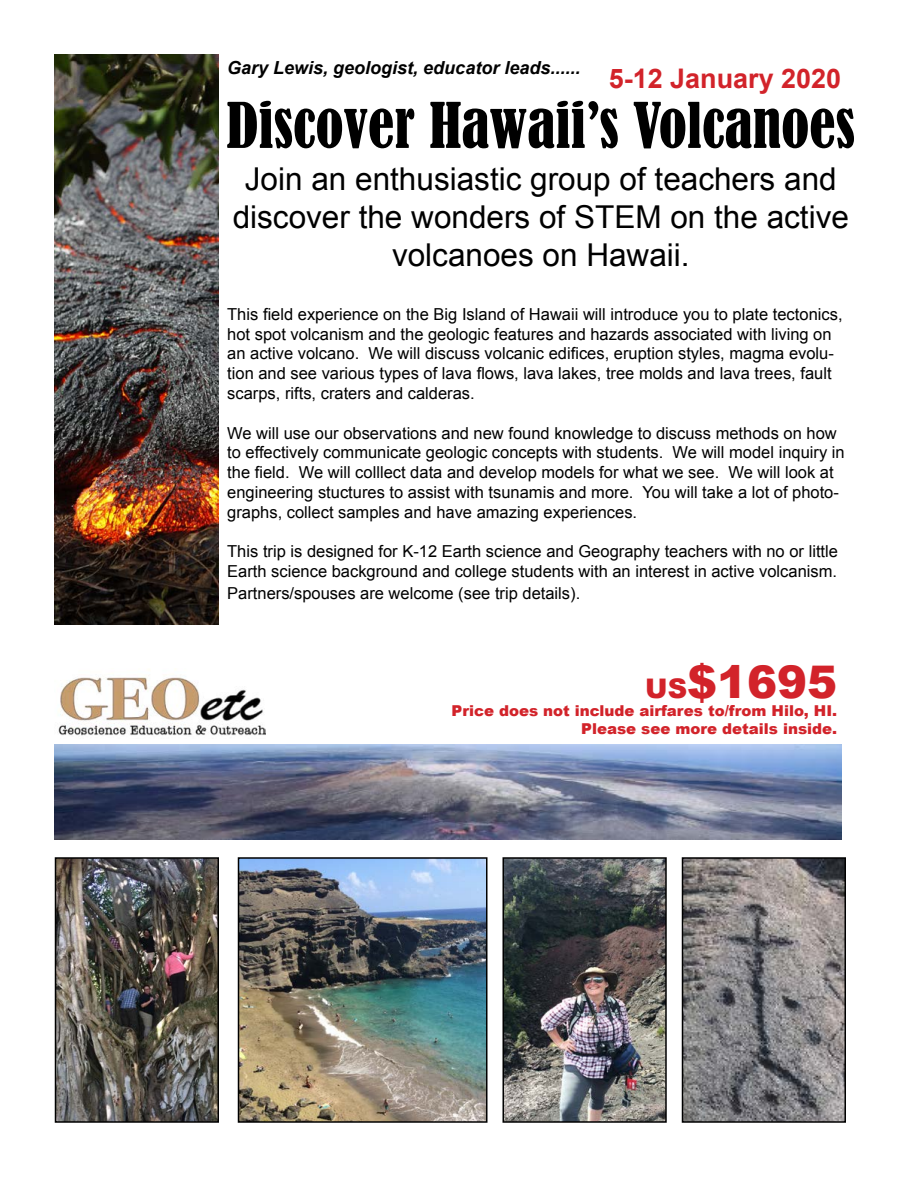
<style>
.page{position:relative;width:918px;height:1188px;background:#fff}
.page>*{position:absolute;margin:0;border:0;box-sizing:border-box;transform-origin:0 0}
.t1{font:condensed 58.5px "Bernard";color:#000}
.t2{font:900 45px "Arial";color:#d2232a}
.t3{font:31.5px/37.8px "Arial";color:#000;text-align:center}
.t4{font:700 27px "Arial";color:#d2232a}
.t5{font:italic 700 18px "Arial";color:#000}
.t6{font:16.5px/19.8px "Arial";color:#000}
.t7{font:900 15px/18px "Arial";color:#d2232a;text-align:right}
.s1{font-size:27px}
</style>
<div class="page">
<img style="left:58px;top:860px;width:158px;height:260px">
<div style="left:55px;top:857px;width:164px;height:266px;border:2px solid #000"></div>
<img style="left:505px;top:860px;width:159px;height:260px">
<div style="left:502px;top:857px;width:165px;height:266px;border:2px solid #000"></div>
<img style="left:685px;top:860px;width:158px;height:260px">
<div style="left:682px;top:857px;width:164px;height:266px;border:2px solid #000"></div>
<img style="left:241px;top:860px;width:244px;height:260px">
<div style="left:238px;top:857px;width:250px;height:266px;border:2px solid #000"></div>
<img style="left:54px;top:744px;width:788px;height:96px">
<img style="left:55px;top:54px;width:163px;height:571px">
<img style="left:58px;top:675px;width:208px;height:61px">
<p class="t5" style="left:227px;top:56px;width:355px">Gary Lewis, geologist, educator leads......</p>
<h3 class="t4" style="left:609px;top:60px;width:234px">5-12 January 2020</h3>
<h1 class="t1" style="left:227px;top:91px;width:630px">Discover Hawaii’s Volcanoes</h1>
<h3 class="t3" style="left:233px;top:161px;width:618px">Join an enthusiastic group of teachers and discover the wonders of STEM on the active volcanoes on Hawaii.</h3>
<p class="t6" style="left:227px;top:304px;width:617px">This field experience on the Big Island of Hawaii will introduce you to plate tectonics, hot spot volcanism and the geologic features and hazards associated with living on an active volcano. We will discuss volcanic edifices, eruption styles, magma evolu&shy;tion and see various types of lava flows, lava lakes, tree molds and lava trees, fault scarps, rifts, craters and calderas.</p>
<p class="t6" style="left:227px;top:423px;width:619px">We will use our observations and new found knowledge to discuss methods on how to effectively communicate geologic concepts with students. We will model inquiry in the field. We will colllect data and develop models for what we see. We will look at engineering stuctures to assist with tsunamis and more. You will take a lot of photo&shy;graphs, collect samples and have amazing experiences.</p>
<p class="t6" style="left:227px;top:542px;width:612px">This trip is designed for K-12 Earth science and Geography teachers with no or little<br>Earth science background and college students with an interest in active volcanism.</p>
<p class="t6" style="left:227px;top:583px;width:355px">Partners/spouses are welcome (see trip details).</p>
<h2 class="t2" style="left:645px;top:649px;width:194px"><span class="s1">US</span>$1695</h2>
<p class="t7" style="left:452px;top:701px;width:387px">Price does not include airfares to/from Hilo, HI.<br>Please see more details inside.</p>
</div>
